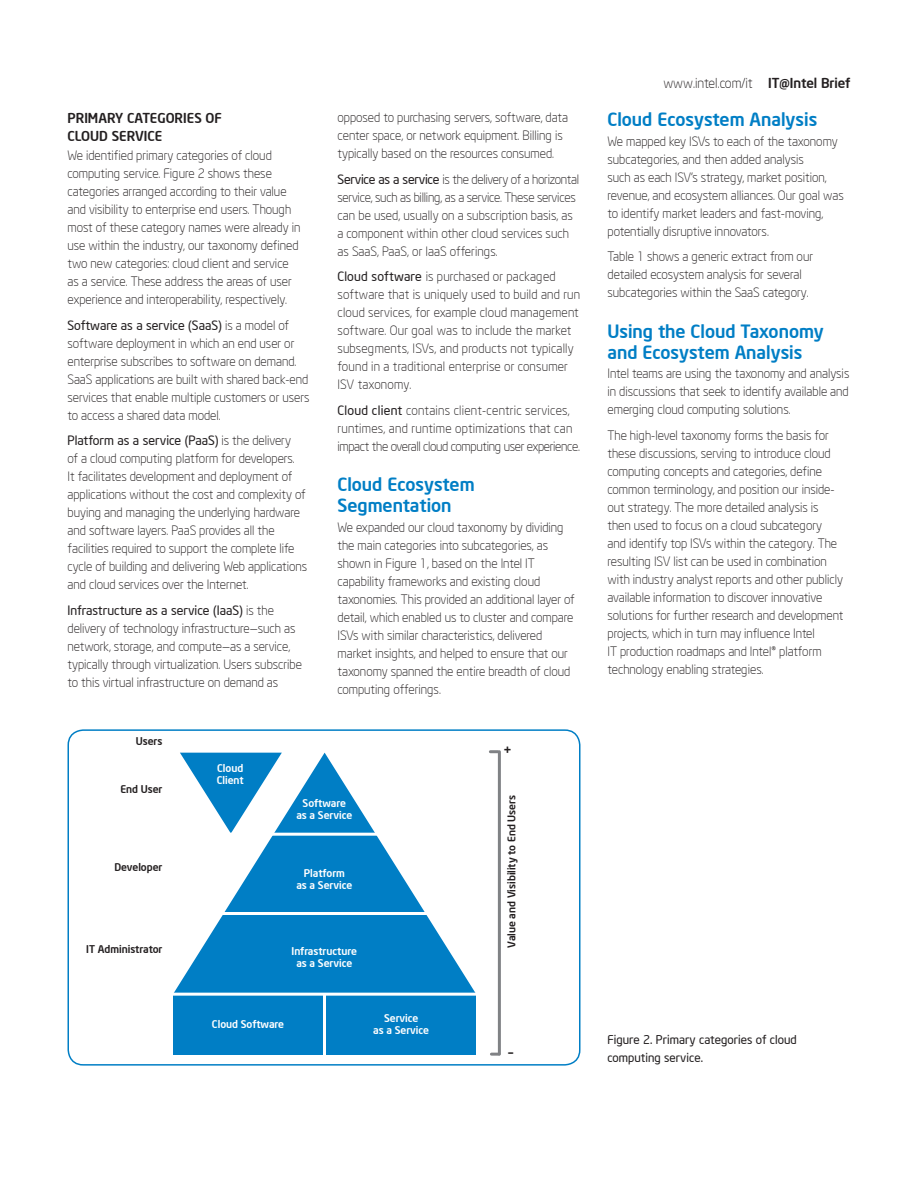
<style>
.page{position:relative;width:918px;height:1188px;background:#fff}
.page>*{position:absolute;margin:0;border:0;box-sizing:border-box;transform-origin:0 0}
.Heading_1{font:500 18px/21px "Neo Sans Intel";color:#007ec5}
.Heading_2{font:500 13.5px/18px "Neo Sans Intel";color:#231f20}
.Body_-_Text{font:300 13.5px "Neo Sans Intel";color:#231f20}
.Body_-_Text-2{font:300 12.75px/18px "Neo Sans Intel";color:#231f20}
.Body_-_Text-3{font:300 12.75px/18px "Neo Sans Intel";letter-spacing:.02em;color:#231f20}
.Figure_Title{font:12px/18px "Neo Sans Intel";letter-spacing:.005em;color:#231f20}
.t1{font:500 10.5px/12px "Neo Sans Intel";color:#fff;text-align:center}
.t2{font:500 10.5px "Neo Sans Intel";color:#231f20}
.s1{font-weight:400}
.s2{font-weight:500}
</style>
<div class="page">
<div style="left:326px;top:994px;width:150px;height:61px;background:#007ec5"></div>
<div style="left:173px;top:994px;width:150px;height:61px;background:#007ec5"></div>
<svg style="left:174px;top:753px;width:302px;height:240px;fill:#007ec5"></svg>
<svg style="left:180px;top:753px;width:102px;height:80px"></svg>
<hr style="left:231px;top:833px;width:187px;height:3px;background:#fff">
<hr style="left:152px;top:993px;width:344px;height:3px;background:#fff">
<hr style="left:192px;top:912px;width:265px;height:3px;background:#fff">
<hr style="left:498px;top:752px;width:3px;height:302px;background:#808285">
<svg style="left:491px;top:1053px;width:8px;height:3px"></svg>
<svg style="left:490px;top:750px;width:8px;height:3px"></svg>
<div style="left:68px;top:729px;width:512px;height:337px;border:2px solid #007ec5;border-radius:15px"></div>
<p class="Heading_2" style="left:68px;top:109px;width:156px">PRIMARY CATEGORIES OF<br>CLOUD SERVICE</p>
<p class="Body_-_Text-2" style="left:68px;top:147px;width:234px">We identified primary categories of cloud computing service. Figure 2 shows these categories arranged according to their value and visibility to enterprise end users. Though most of these category names were already in use within the industry, our taxonomy defined two new categories: cloud client and service as a service. These address the areas of user experience and interoperability, respectively.</p>
<p class="Body_-_Text-2" style="left:68px;top:316px;width:243px"><span class="s1">Software as a service (SaaS)</span> is a model of software deployment in which an end user or enterprise subscribes to software on demand.<br>SaaS applications are built with shared back-end services that enable multiple customers or users to access a shared data model.</p>
<p class="Body_-_Text-2" style="left:68px;top:432px;width:241px"><span class="s1">Platform as a service (PaaS)</span> is the delivery<br>of a cloud computing platform for developers.<br>It facilitates development and deployment of applications without the cost and complexity of buying and managing the underlying hardware and software layers. PaaS provides all the facilities required to support the complete life cycle of building and delivering Web applications and cloud services over the Internet.</p>
<p class="Body_-_Text-2" style="left:68px;top:601px;width:236px"><span class="s1">Infrastructure as a service (IaaS)</span> is the delivery of technology infrastructure—such as network, storage, and compute—as a service, typically through virtualization. Users subscribe to this virtual infrastructure on demand as</p>
<p class="t2" style="left:136px;top:734px;width:28px">Users</p>
<p class="t2" style="left:120px;top:782px;width:44px">End User</p>
<p class="t1" style="left:217px;top:762px;width:28px;text-align:left">Cloud<br>Client</p>
<p class="Body_-_Text-2" style="left:338px;top:108px;width:232px">opposed to purchasing servers, software, data center space, or network equipment. Billing is typically based on the resources consumed.</p>
<p class="Body_-_Text-2" style="left:338px;top:170px;width:243px"><span class="s1">Service as a service</span> is the delivery of a horizontal service, such as billing, as a service. These services can be used, usually on a subscription basis, as a component within other cloud services such as SaaS, PaaS, or IaaS offerings.</p>
<p class="Body_-_Text-2" style="left:338px;top:267px;width:244px"><span class="s1">Cloud software</span> is purchased or packaged software that is uniquely used to build and run cloud services, for example cloud management software. Our goal was to include the market subsegments, ISVs, and products not typically found in a traditional enterprise or consumer ISV taxonomy.</p>
<p class="Body_-_Text-3" style="left:338px;top:401px;width:244px"><span class="s1">Cloud client</span> contains client-centric services, runtimes, and runtime optimizations that can impact the overall cloud computing user experience.</p>
<p class="Heading_1" style="left:338px;top:473px;width:139px">Cloud Ecosystem<br>Segmentation</p>
<p class="Body_-_Text-2" style="left:338px;top:518px;width:239px">We expanded our cloud taxonomy by dividing the main categories into subcategories, as shown in Figure 1, based on the Intel IT capability frameworks and existing cloud taxonomies. This provided an additional layer of detail, which enabled us to cluster and compare ISVs with similar characteristics, delivered market insights, and helped to ensure that our taxonomy spanned the entire breadth of cloud computing offerings.</p>
<p class="Heading_2" style="left:504px;top:741px;width:10px">+</p>
<p class="t2" style="left:114px;top:860px;width:50px">Developer</p>
<p class="t2" style="left:86px;top:943px;width:78px">IT Administrator</p>
<p class="t1" style="left:296px;top:797px;width:57px">Software as a Service</p>
<p class="t1" style="left:296px;top:867px;width:57px">Platform<br>as a Service</p>
<p class="t1" style="left:292px;top:945px;width:67px">Infrastructure as a Service</p>
<p class="t1" style="left:212px;top:1017px;width:74px">Cloud Software</p>
<p class="t1" style="left:373px;top:1011px;width:57px">Service<br>as a Service</p>
<p class="t2" style="left:505px;top:948px;width:154px;rotate:-90deg">Value and Visibility to End Users</p>
<p class="Heading_2" style="left:508px;top:1043px;width:7px">–</p>
<p class="Body_-_Text" style="left:663px;top:75px;width:189px">www.intel.com/it <span class="s2">IT@Intel Brief</span></p>
<p class="Heading_1" style="left:608px;top:109px;width:211px">Cloud Ecosystem Analysis</p>
<p class="Body_-_Text-2" style="left:608px;top:132px;width:238px">We mapped key ISVs to each of the taxonomy subcategories, and then added analysis<br>such as each ISV’s strategy, market position, revenue, and ecosystem alliances. Our goal was to identify market leaders and fast-moving, potentially disruptive innovators.</p>
<p class="Body_-_Text-2" style="left:608px;top:248px;width:207px">Table 1 shows a generic extract from our detailed ecosystem analysis for several subcategories within the SaaS category.</p>
<p class="Heading_1" style="left:608px;top:320px;width:218px">Using the Cloud Taxonomy and Ecosystem Analysis</p>
<p class="Body_-_Text-2" style="left:608px;top:365px;width:243px;text-align:justify">Intel teams are using the taxonomy and analysis in discussions that seek to identify available and emerging cloud computing solutions.</p>
<p class="Body_-_Text-2" style="left:608px;top:426px;width:237px">The high-level taxonomy forms the basis for these discussions, serving to introduce cloud computing concepts and categories, define common terminology, and position our inside&shy;out strategy. The more detailed analysis is then used to focus on a cloud subcategory and identify top ISVs within the category. The resulting ISV list can be used in combination with industry analyst reports and other publicly available information to discover innovative solutions for further research and development projects, which in turn may influence Intel<br>IT production roadmaps and Intel® platform technology enabling strategies.</p>
<p class="Figure_Title" style="left:608px;top:1030px;width:191px">Figure 2. Primary categories of cloud computing service.</p>
</div>
